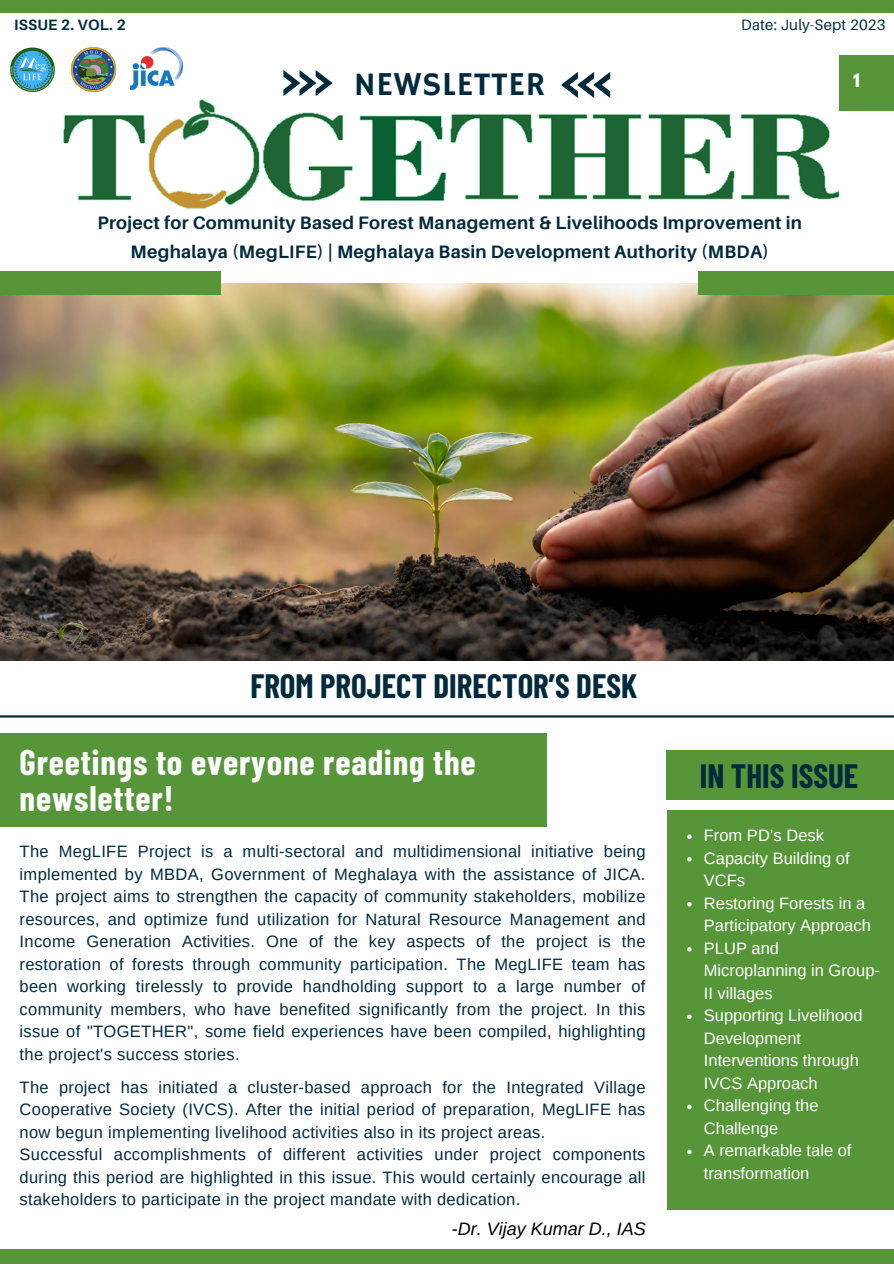
<style>
.page{position:relative;width:894px;height:1264px;background:#fff}
.page>*{position:absolute;margin:0;border:0;box-sizing:border-box;transform-origin:0 0}
.t1{font:700 34.8px/36px "Barlow Condensed";letter-spacing:.025em;color:#fff}
.t2{font:33.3px "Hammersmith One";letter-spacing:.02em;color:#022a3d}
.t3{font:700 33px "Barlow Condensed";color:#022a3d}
.t4{font:700 18px/29.2px "Aileron";letter-spacing:.015em;color:#022a3d;text-align:center}
.t5{font:italic 18px "Arimo";color:#000}
.t6{font:16.5px/22.5px "Arimo";letter-spacing:.02em;color:#022a3d;text-align:justify}
.t7{font:16.5px/22.5px "Arimo";color:#fff}
.t8{font:700 16.5px "League Spartan";color:#fff}
.t9{font:15px "Aileron";letter-spacing:.015em;color:#022a3d}
.t10{font:700 15px "Aileron";letter-spacing:.015em;color:#022a3d}
.s1{font-style:normal}
</style>
<div class="page">
<div style="left:0;top:733px;width:546px;height:94px;background:#569639"></div>
<img style="left:0;top:283px;width:893px;height:377px">
<div style="left:0;top:271px;width:220px;height:24px;background:#569639"></div>
<div style="left:698px;top:271px;width:195px;height:24px;background:#569639"></div>
<div style="left:666px;top:810px;width:227px;height:399px;background:#569639"></div>
<svg style="left:283px;top:70px;width:48px;height:12px"></svg>
<svg style="left:565px;top:72px;width:45px;height:10px"></svg>
<div style="left:0;top:0;width:893px;height:12px;background:#569639"></div>
<div style="left:0;top:1249px;width:893px;height:14px;background:#569639"></div>
<hr style="left:0;top:715px;width:893px;height:2px;background:#022a3d">
<img style="left:63px;top:82px;width:777px;height:127px">
<div style="left:839px;top:55px;width:54px;height:56px;background:#569639"></div>
<img style="left:10px;top:47px;width:69px;height:47px">
<img style="left:70px;top:47px;width:46px;height:45px">
<img style="left:130px;top:48px;width:52px;height:41px">
<div style="left:666px;top:750px;width:227px;height:49px;background:#569639"></div>
<svg style="left:687px;top:834px;width:4px;height:5px"></svg>
<svg style="left:687px;top:857px;width:4px;height:4px"></svg>
<svg style="left:687px;top:902px;width:4px;height:4px"></svg>
<svg style="left:687px;top:947px;width:4px;height:4px"></svg>
<svg style="left:687px;top:1014px;width:4px;height:5px"></svg>
<svg style="left:687px;top:1104px;width:4px;height:5px"></svg>
<svg style="left:687px;top:1149px;width:4px;height:5px"></svg>
<h1 class="t10" style="left:14px;top:16px;width:113px">ISSUE 2. VOL. 2</h1>
<h3 class="t9" style="left:741px;top:16px;width:146px">Date: July-Sept 2023</h3>
<p class="t2" style="left:354px;top:65px;width:193px">NEWSLETTER</p>
<p class="t8" style="left:852px;top:72px;width:8px">1</p>
<p class="t4" style="left:97px;top:207px;width:706px">Project for Community Based Forest Management &amp; Livelihoods Improvement in<br>Meghalaya (MegLIFE) | Meghalaya Basin Development Authority (MBDA)</p>
<p class="t3" style="left:250px;top:665px;width:388px">FROM PROJECT DIRECTOR’S DESK</p>
<h4 class="t1" style="left:20px;top:742px;width:457px">Greetings to everyone reading the newsletter!</h4>
<p class="t6" style="left:20px;top:840px;width:627px">The MegLIFE Project is a multi-sectoral and multidimensional initiative being implemented by MBDA, Government of Meghalaya with the assistance of JICA.<br>The project aims to strengthen the capacity of community stakeholders, mobilize resources, and optimize fund utilization for Natural Resource Management and Income Generation Activities. One of the key aspects of the project is the restoration of forests through community participation. The MegLIFE team has been working tirelessly to provide handholding support to a large number of community members, who have benefited significantly from the project. In this issue of "TOGETHER", some field experiences have been compiled, highlighting the project's success stories.</p>
<p class="t6" style="left:20px;top:1075px;width:627px;text-align:left">The project has initiated a cluster-based approach for the Integrated Village Cooperative Society (IVCS). After the initial period of preparation, MegLIFE has now begun implementing livelihood activities also in its project areas.<br>Successful accomplishments of different activities under project components during this period are highlighted in this issue. This would certainly encourage all stakeholders to participate in the project mandate with dedication.</p>
<p class="t5" style="left:451px;top:1218px;width:195px"><span class="s1">-</span>Dr. Vijay Kumar D., IAS</p>
<h5 class="t3" style="left:699px;top:754px;width:160px">IN THIS ISSUE</h5>
<h5 class="t7" style="left:703px;top:824px;width:122px">From PD’s Desk</h5>
<h1 class="t7" style="left:703px;top:846px;width:147px">Capacity Building of<br>VCFs</h1>
<p class="t7" style="left:703px;top:891px;width:168px">Restoring Forests in a<br>Participatory Approach</p>
<p class="t7" style="left:703px;top:936px;width:177px">PLUP and<br>Microplanning in Group-<br>II villages</p>
<p class="t7" style="left:703px;top:1004px;width:160px">Supporting Livelihood<br>Development<br>Interventions through<br>IVCS Approach</p>
<p class="t7" style="left:703px;top:1094px;width:116px">Challenging the<br>Challenge</p>
<p class="t7" style="left:703px;top:1139px;width:149px">A remarkable tale of transformation</p>
</div>
